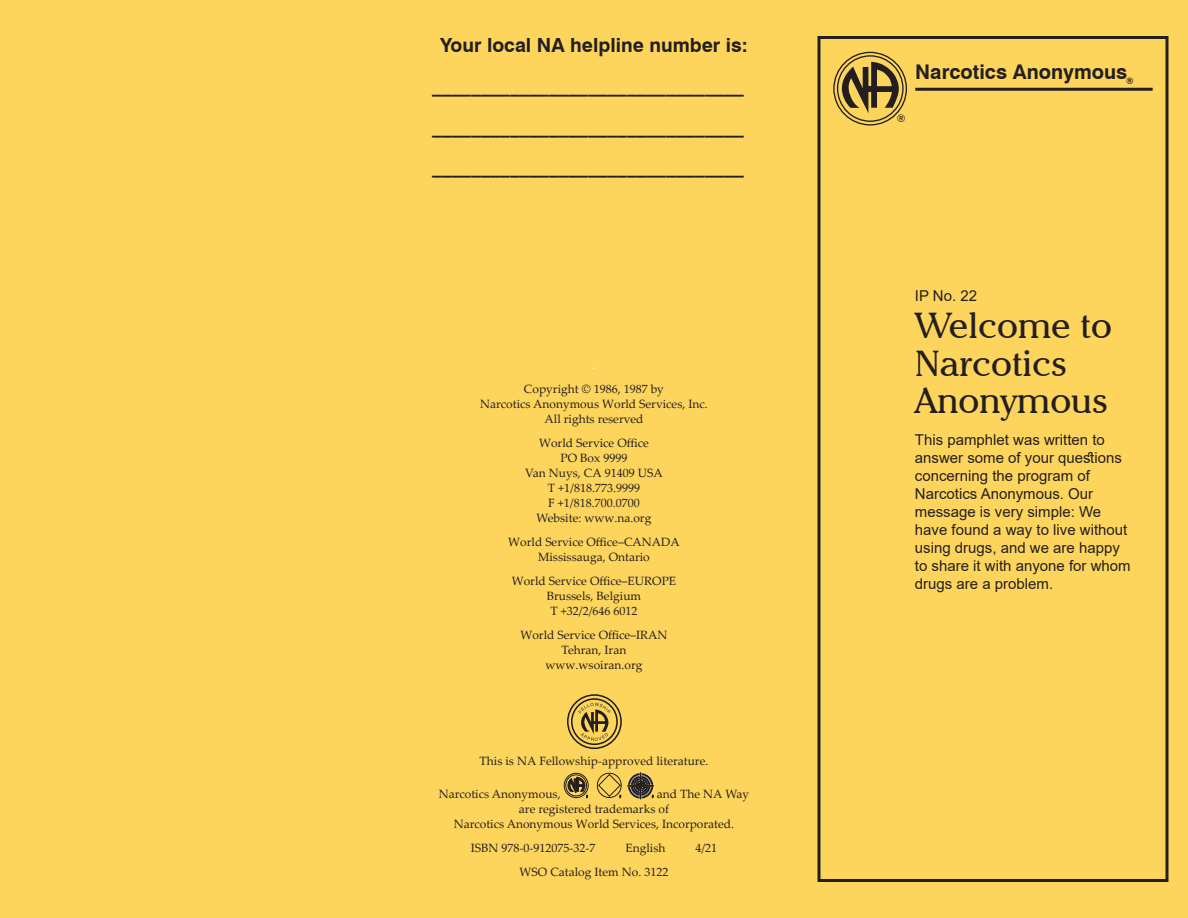
<style>
.page{position:relative;width:1188px;height:918px;background:#fed55c}
.page>*{position:absolute;margin:0;border:0;box-sizing:border-box;transform-origin:0 0}
.cvrmt{font:36px/37.5px "Cheltenham IT Cby BT";color:#231f20}
.t1{font:700 20.25px "Swiss 721 BT";color:#231f20}
.subhd{font:700 19.5px "Swiss 721 BT";color:#231f20}
.ipno{font:15px/18px "Arial";color:#231f20}
.t2{font:12px/15px "Palatino Linotype";color:#231f20;text-align:center}
.t3{font:12px "Arial";color:#fff}
.t4{font:10.5px "Swiss 721 BT";color:#231f20}
.t5{font:700 9px "Swiss 721 BT";color:#231f20}
</style>
<div class="page">
<svg style="left:564px;top:773px;width:90px;height:26px"></svg>
<svg style="left:567px;top:694px;width:55px;height:55px"></svg>
<div style="left:818px;top:36px;width:350px;height:846px;border:3px solid #231f20"></div>
<svg style="left:840px;top:62px;width:59px;height:51px"></svg>
<div style="left:833px;top:52px;width:74px;height:74px;border:1px solid #231f20;border-radius:50%"></div>
<div style="left:837px;top:55px;width:67px;height:67px;border:1px solid #231f20;border-radius:50%"></div>
<hr style="left:915px;top:88px;width:238px;height:3px;background:#231f20">
<p class="subhd" style="left:440px;top:33px;width:309px">Your local NA helpline number is:</p>
<p class="subhd" style="left:432px;top:74px;width:313px">________________________________</p>
<p class="subhd" style="left:432px;top:114px;width:313px">________________________________</p>
<p class="subhd" style="left:432px;top:155px;width:313px">________________________________</p>
<p class="t3" style="left:592px;top:357px;width:5px">.</p>
<p class="t2" style="left:480px;top:381px;width:229px">Copyright © 1986, 1987 by<br>Narcotics Anonymous World Services, Inc.<br>All rights reserved</p>
<p class="t2" style="left:525px;top:435px;width:139px">World Service Office<br>PO Box 9999<br>Van Nuys, CA 91409 USA<br>T +1/818.773.9999<br>F +1/818.700.0700<br>Website: www.na.org</p>
<p class="t2" style="left:508px;top:534px;width:173px">World Service Office–CANADA<br>Mississauga, Ontario</p>
<p class="t2" style="left:512px;top:573px;width:166px">World Service Office–EUROPE<br>Brussels, Belgium<br>T +32/2/646 6012</p>
<p class="t2" style="left:520px;top:627px;width:149px">World Service Office–IRAN<br>Tehran, Iran www.wsoiran.org</p>
<p class="t2" style="left:480px;top:753px;width:230px">This is NA Fellowship-approved literature.</p>
<p class="t2" style="left:439px;top:786px;width:123px">Narcotics Anonymous,</p>
<p class="t2" style="left:657px;top:786px;width:94px">and The NA Way</p>
<p class="t2" style="left:519px;top:801px;width:152px">are registered trademarks of</p>
<p class="t2" style="left:454px;top:816px;width:282px">Narcotics Anonymous World Services, Incorporated.</p>
<p class="t2" style="left:471px;top:840px;width:126px">ISBN 978-0-912075-32-7</p>
<p class="t2" style="left:625px;top:840px;width:42px">English</p>
<p class="t2" style="left:695px;top:840px;width:23px">4/21</p>
<p class="t2" style="left:520px;top:864px;width:150px">WSO Catalog Item No. 3122</p>
<h2 class="t1" style="left:915px;top:60px;width:214px">Narcotics Anonymous</h2>
<p class="t5" style="left:1126px;top:75px;width:9px">®</p>
<p class="t4" style="left:897px;top:112px;width:10px">®</p>
<p class="ipno" style="left:915px;top:287px;width:64px">IP No. 22</p>
<p class="cvrmt" style="left:915px;top:306px;width:199px">Welcome to<br>Narcotics<br>Anonymous</p>
<p class="ipno" style="left:915px;top:431px;width:217px">This pamphlet was written to answer some of your questions concerning the program of<br>Narcotics Anonymous. Our message is very simple: We have found a way to live without using drugs, and we are happy to share it with anyone for whom drugs are a problem.</p>
</div>
